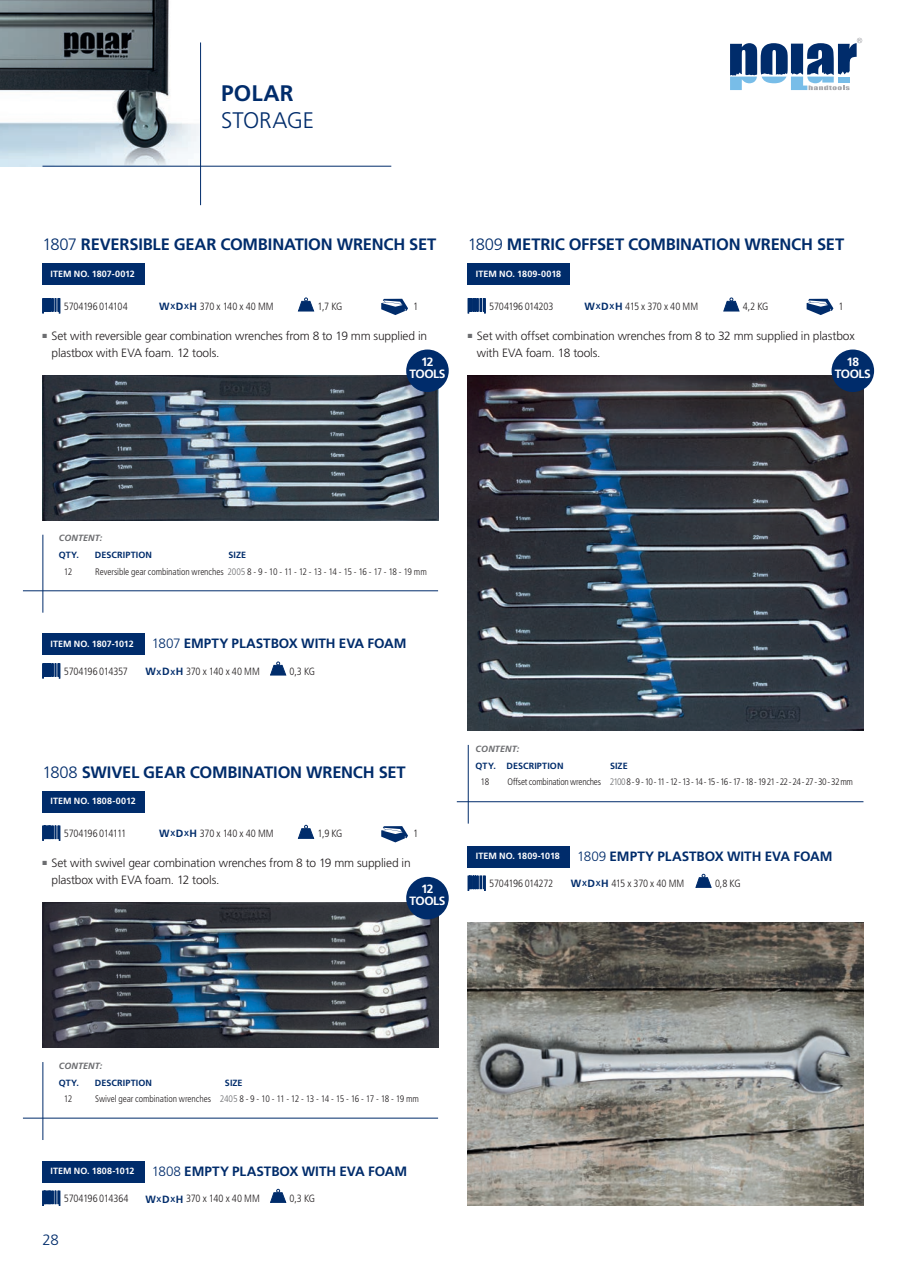
<style>
.page{position:relative;width:923px;height:1263px;background:#fff}
.page>*{position:absolute;margin:0;border:0;box-sizing:border-box;transform-origin:0 0}
.t1{font:300 22.5px "Frutiger";letter-spacing:-.005em;color:#002c6b}
.t2{font:700 22.5px "Frutiger";letter-spacing:.01em;color:#002c6b}
.t3{font:700 16.5px "Frutiger";letter-spacing:-.015em;color:#002c6b}
.t4{font:300 15px "Frutiger";color:#002c6b}
.t5{font:700 13.5px "Frutiger";letter-spacing:-.005em;color:#002c6b}
.t6{font:300 12px/16.5px "Frutiger";letter-spacing:-.015em;color:#231f20}
.t7{font:700 12px/12.6px "Frutiger";letter-spacing:-.045em;color:#fff;text-align:center}
.t8{font:300 condensed 10.5px "Frutiger";letter-spacing:-.025em;color:#231f20}
.t9{font:300 condensed 10.5px "Frutiger";letter-spacing:-.045em;color:#231f20}
.t10{font:300 condensed 9.45px "Frutiger";letter-spacing:-.015em;color:#231f20}
.t11{font:700 9px "Frutiger";letter-spacing:.01em;color:#fff}
.t12{font:700 9px "Frutiger";letter-spacing:.01em;color:#002c6b}
.t13{font:italic 700 9px "Frutiger";letter-spacing:.01em;color:#6c6d70}
.s1{font-weight:300}
.s2{font-weight:700;font-stretch:normal;color:#002c6b}
.s3{font-weight:700;font-stretch:normal;font-size:7.35px;color:#002c6b}
.s4{color:#6c6d70}
</style>
<div class="page">
<img style="left:0;top:0;width:200px;height:167px">
<img style="left:42px;top:376px;width:396px;height:144px">
<img style="left:42px;top:903px;width:396px;height:144px">
<img style="left:468px;top:376px;width:395px;height:354px">
<img style="left:468px;top:922px;width:395px;height:283px">
<hr style="left:200px;top:42px;width:1px;height:163px;background:#002c6b">
<hr style="left:42px;top:166px;width:349px;height:1px;background:#002c6b">
<svg style="left:730px;top:38px;width:132px;height:52px"></svg>
<div style="left:406px;top:349px;width:43px;height:43px;background:#002c6b;border-radius:50%"></div>
<div style="left:406px;top:877px;width:43px;height:42px;background:#002c6b;border-radius:50%"></div>
<div style="left:831px;top:349px;width:43px;height:43px;background:#002c6b;border-radius:50%"></div>
<svg style="left:298px;top:297px;width:16px;height:15px"></svg>
<svg style="left:270px;top:661px;width:16px;height:14px"></svg>
<svg style="left:42px;top:299px;width:19px;height:14px"></svg>
<svg style="left:42px;top:664px;width:19px;height:14px"></svg>
<svg style="left:381px;top:299px;width:27px;height:16px"></svg>
<svg style="left:298px;top:824px;width:16px;height:15px"></svg>
<svg style="left:270px;top:1188px;width:16px;height:15px"></svg>
<svg style="left:42px;top:826px;width:19px;height:14px"></svg>
<svg style="left:42px;top:1191px;width:19px;height:14px"></svg>
<svg style="left:381px;top:826px;width:27px;height:16px"></svg>
<svg style="left:723px;top:297px;width:16px;height:15px"></svg>
<svg style="left:695px;top:873px;width:16px;height:15px"></svg>
<svg style="left:468px;top:299px;width:18px;height:14px"></svg>
<svg style="left:468px;top:876px;width:18px;height:14px"></svg>
<svg style="left:806px;top:299px;width:27px;height:16px"></svg>
<hr style="left:42px;top:535px;width:1px;height:78px;background:#002c6b">
<hr style="left:23px;top:590px;width:415px;height:1px;background:#002c6b">
<hr style="left:42px;top:1062px;width:1px;height:78px;background:#002c6b">
<hr style="left:23px;top:1118px;width:415px;height:1px;background:#002c6b">
<hr style="left:468px;top:745px;width:1px;height:78px;background:#002c6b">
<hr style="left:457px;top:801px;width:406px;height:1px;background:#002c6b">
<div style="left:42px;top:264px;width:103px;height:21px;background:#002c6b"></div>
<div style="left:42px;top:634px;width:103px;height:21px;background:#002c6b"></div>
<div style="left:42px;top:791px;width:103px;height:21px;background:#002c6b"></div>
<div style="left:42px;top:1161px;width:103px;height:21px;background:#002c6b"></div>
<div style="left:468px;top:264px;width:102px;height:21px;background:#002c6b"></div>
<div style="left:468px;top:846px;width:102px;height:21px;background:#002c6b"></div>
<h1 class="t2" style="left:221px;top:80px;width:74px">POLAR</h1>
<h1 class="t1" style="left:221px;top:108px;width:94px">STORAGE</h1>
<h2 class="t3" style="left:42px;top:235px;width:395px"><span class="s1">1807</span> REVERSIBLE GEAR COMBINATION WRENCH SET</h2>
<h2 class="t3" style="left:468px;top:235px;width:378px"><span class="s1">1809</span> METRIC OFFSET COMBINATION WRENCH SET</h2>
<p class="t11" style="left:50px;top:269px;width:86px">ITEM NO. 1807-0012</p>
<p class="t11" style="left:476px;top:269px;width:87px">ITEM NO. 1809-0018</p>
<p class="t8" style="left:64px;top:300px;width:65px">5704196 014104</p>
<p class="t8" style="left:159px;top:300px;width:116px"><span class="s2">W</span><span class="s3">X</span><span class="s2">D</span><span class="s3">X</span><span class="s2">H</span> 370 x 140 x 40 MM</p>
<p class="t8" style="left:317px;top:300px;width:26px">1,7 KG</p>
<p class="t8" style="left:413px;top:300px;width:7px">1</p>
<p class="t8" style="left:489px;top:300px;width:66px">5704196 014203</p>
<p class="t8" style="left:584px;top:300px;width:115px"><span class="s2">W</span><span class="s3">X</span><span class="s2">D</span><span class="s3">X</span><span class="s2">H</span> 415 x 370 x 40 MM</p>
<p class="t8" style="left:743px;top:300px;width:27px">4,2 KG</p>
<p class="t8" style="left:838px;top:300px;width:7px">1</p>
<p class="t6" style="left:51px;top:328px;width:377px;text-indent:-9px"><sup>■</sup> Set with reversible gear combination wrenches from 8 to 19 mm supplied in plastbox with EVA foam. 12 tools.</p>
<p class="t7" style="left:409px;top:355px;width:37px">12<br>TOOLS</p>
<p class="t6" style="left:477px;top:328px;width:379px;text-indent:-9px"><sup>■</sup> Set with offset combination wrenches from 8 to 32 mm supplied in plastbox with EVA foam. 18 tools.</p>
<p class="t7" style="left:835px;top:355px;width:37px">18<br>TOOLS</p>
<p class="t13" style="left:59px;top:533px;width:45px">CONTENT:</p>
<p class="t12" style="left:59px;top:550px;width:22px">QTY.</p>
<p class="t12" style="left:95px;top:550px;width:59px">DESCRIPTION</p>
<p class="t12" style="left:228px;top:550px;width:19px">SIZE</p>
<p class="t10" style="left:64px;top:566px;width:10px">12</p>
<p class="t10" style="left:95px;top:566px;width:333px">Reversible gear combination wrenches <span class="s4">2005</span> 8 - 9 - 10 - 11 - 12 - 13 - 14 - 15 - 16 - 17 - 18 - 19 mm</p>
<p class="t11" style="left:50px;top:639px;width:85px">ITEM NO. 1807-1012</p>
<p class="t8" style="left:64px;top:665px;width:66px">5704196 014357</p>
<p class="t5" style="left:152px;top:636px;width:256px"><span class="s1">1807</span> EMPTY PLASTBOX WITH EVA FOAM</p>
<p class="t8" style="left:145px;top:665px;width:116px"><span class="s2">W</span><span class="s3">X</span><span class="s2">D</span><span class="s3">X</span><span class="s2">H</span> 370 x 140 x 40 MM</p>
<p class="t8" style="left:290px;top:665px;width:27px">0,3 KG</p>
<h2 class="t3" style="left:42px;top:762px;width:365px"><span class="s1">1808</span> SWIVEL GEAR COMBINATION WRENCH SET</h2>
<p class="t11" style="left:50px;top:796px;width:87px">ITEM NO. 1808-0012</p>
<p class="t9" style="left:64px;top:827px;width:64px">5704196 014111</p>
<p class="t8" style="left:159px;top:827px;width:116px"><span class="s2">W</span><span class="s3">X</span><span class="s2">D</span><span class="s3">X</span><span class="s2">H</span> 370 x 140 x 40 MM</p>
<p class="t8" style="left:317px;top:827px;width:27px">1,9 KG</p>
<p class="t8" style="left:413px;top:827px;width:7px">1</p>
<p class="t6" style="left:51px;top:855px;width:361px;text-indent:-9px"><sup>■</sup> Set with swivel gear combination wrenches from 8 to 19 mm supplied in plastbox with EVA foam. 12 tools.</p>
<p class="t7" style="left:409px;top:882px;width:37px">12<br>TOOLS</p>
<p class="t13" style="left:475px;top:743px;width:45px">CONTENT:</p>
<p class="t12" style="left:475px;top:760px;width:89px">QTY. DESCRIPTION</p>
<p class="t12" style="left:610px;top:760px;width:19px">SIZE</p>
<p class="t10" style="left:480px;top:776px;width:10px">18</p>
<p class="t10" style="left:507px;top:776px;width:347px">Offset combination wrenches <span class="s4">2100</span> 8 - 9 - 10 - 11 - 12 - 13 - 14 - 15 - 16 - 17 - 18 - 19 21 - 22 - 24 - 27 - 30 - 32 mm</p>
<p class="t11" style="left:476px;top:851px;width:86px">ITEM NO. 1809-1018</p>
<p class="t8" style="left:489px;top:877px;width:66px">5704196 014272</p>
<p class="t5" style="left:577px;top:848px;width:257px"><span class="s1">1809</span> EMPTY PLASTBOX WITH EVA FOAM</p>
<p class="t8" style="left:571px;top:877px;width:115px"><span class="s2">W</span><span class="s3">X</span><span class="s2">D</span><span class="s3">X</span><span class="s2">H</span> 415 x 370 x 40 MM</p>
<p class="t8" style="left:715px;top:877px;width:27px">0,8 KG</p>
<p class="t13" style="left:59px;top:1060px;width:45px">CONTENT:</p>
<p class="t12" style="left:59px;top:1077px;width:22px">QTY.</p>
<p class="t12" style="left:95px;top:1077px;width:59px">DESCRIPTION</p>
<p class="t12" style="left:225px;top:1077px;width:19px">SIZE</p>
<p class="t10" style="left:64px;top:1093px;width:10px">12</p>
<p class="t10" style="left:95px;top:1093px;width:325px">Swivel gear combination wrenches <span class="s4">2405</span> 8 - 9 - 10 - 11 - 12 - 13 - 14 - 15 - 16 - 17 - 18 - 19 mm</p>
<p class="t11" style="left:50px;top:1166px;width:86px">ITEM NO. 1808-1012</p>
<p class="t8" style="left:64px;top:1192px;width:66px">5704196 014364</p>
<p class="t5" style="left:152px;top:1163px;width:257px"><span class="s1">1808</span> EMPTY PLASTBOX WITH EVA FOAM</p>
<p class="t8" style="left:145px;top:1192px;width:116px"><span class="s2">W</span><span class="s3">X</span><span class="s2">D</span><span class="s3">X</span><span class="s2">H</span> 370 x 140 x 40 MM</p>
<p class="t8" style="left:290px;top:1192px;width:27px">0,3 KG</p>
<p class="t4" style="left:42px;top:1231px;width:18px">28</p>
</div>
